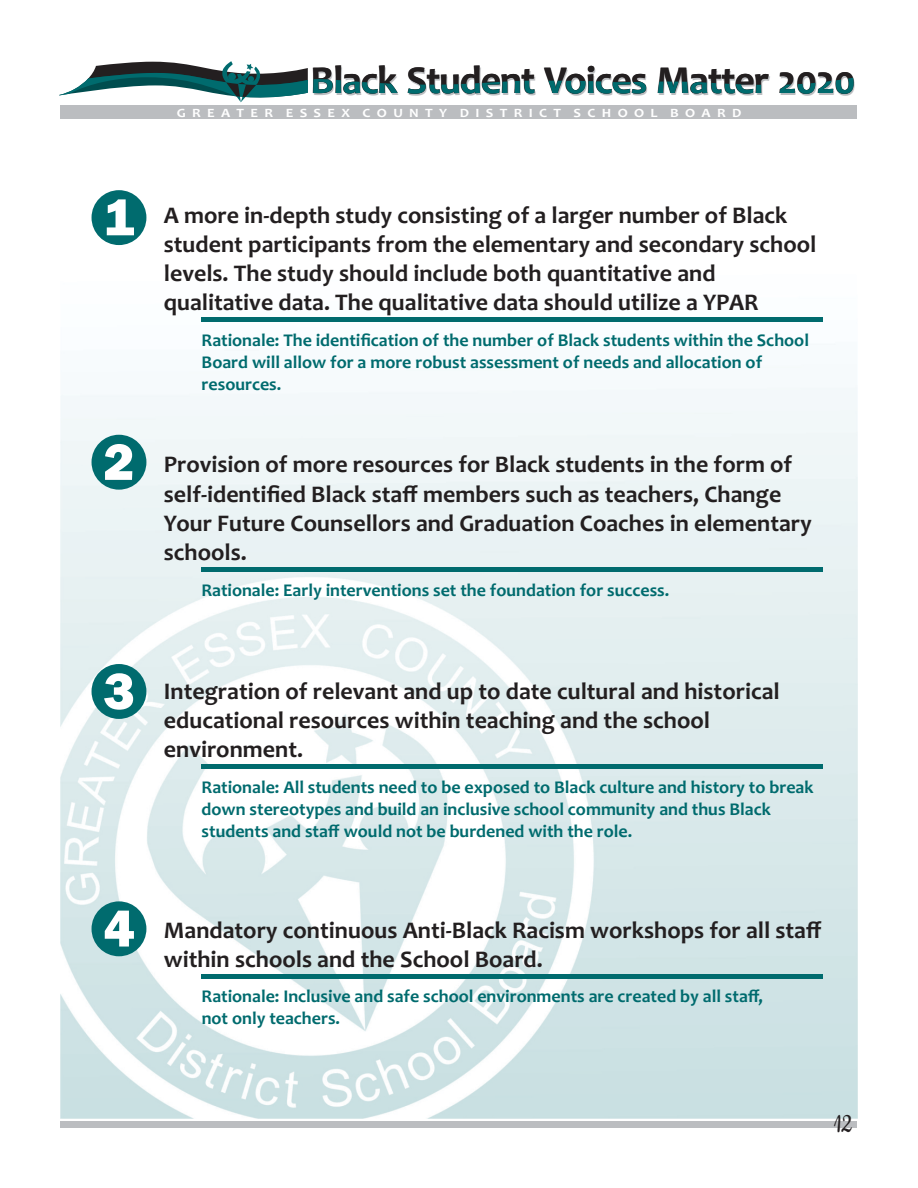
<style>
.page{position:relative;width:918px;height:1188px;background:#fff}
.page>*{position:absolute;margin:0;border:0;box-sizing:border-box;transform-origin:0 0}
.t1{font:800 53.1px "Franklin Gothic";color:#fff}
.t2{font:700 39.75px "Candara";letter-spacing:-.025em;color:#231f20}
.t3{font:30.75px "Cookie";color:#231f20;scale:.84 1}
.t4{font:700 24px/29.2px "Candara";color:#231f20}
.t5{font:700 18px/21.9px "Candara";color:#006b6e}
.t6{font:700 12.75px "Candara";color:#fff;scale:1.14 1}
</style>
<div class="page">
<img style="left:61px;top:190px;width:797px;height:928px">
<svg style="left:59px;top:61px;width:795px;height:41px"></svg>
<div style="left:60px;top:106px;width:797px;height:13px;background:#bbbdc0"></div>
<div style="left:61px;top:1121px;width:796px;height:6px;background:#bbbdc0"></div>
<hr style="left:201px;top:318px;width:621px;height:4px;background:#006b6e">
<hr style="left:201px;top:568px;width:621px;height:4px;background:#006b6e">
<hr style="left:201px;top:765px;width:621px;height:4px;background:#006b6e">
<hr style="left:201px;top:975px;width:621px;height:4px;background:#006b6e">
<div style="left:92px;top:190px;width:54px;height:55px;background:#006b6e;border-radius:50%"></div>
<div style="left:92px;top:435px;width:54px;height:55px;background:#006b6e;border-radius:50%"></div>
<div style="left:92px;top:664px;width:54px;height:55px;background:#006b6e;border-radius:50%"></div>
<div style="left:92px;top:901px;width:54px;height:55px;background:#006b6e;border-radius:50%"></div>
<h2 class="t2" style="left:310px;top:64px;width:547px">Black Student Voices Matter 2020</h2>
<p class="t6" style="left:177px;top:107px;width:497px">G R E A T E R E S S E X C O U N T Y D I S T R I C T S C H O O L B O A R D</p>
<h1 class="t1" style="left:103px;top:198px;width:33px">1</h1>
<h1 class="t1" style="left:103px;top:443px;width:33px">2</h1>
<h1 class="t1" style="left:103px;top:672px;width:33px">3</h1>
<h1 class="t1" style="left:103px;top:909px;width:33px">4</h1>
<p class="t4" style="left:164px;top:203px;width:654px">A more in-depth study consisting of a larger number of Black student participants from the elementary and secondary school levels. The study should include both quantitative and qualitative data. The qualitative data should utilize a YPAR</p>
<p class="t5" style="left:202px;top:331px;width:609px">Rationale: The identification of the number of Black students within the School<br>Board will allow for a more robust assessment of needs and allocation of resources.</p>
<p class="t4" style="left:164px;top:452px;width:649px">Provision of more resources for Black students in the form of self-identified Black staff members such as teachers, Change Your Future Counsellors and Graduation Coaches in elementary schools.</p>
<p class="t5" style="left:201px;top:581px;width:469px">Rationale: Early interventions set the foundation for success.</p>
<p class="t4" style="left:164px;top:679px;width:617px">Integration of relevant and up to date cultural and historical educational resources within teaching and the school environment.</p>
<p class="t5" style="left:202px;top:778px;width:613px">Rationale: All students need to be exposed to Black culture and history to break down stereotypes and build an inclusive school community and thus Black students and staff would not be burdened with the role.</p>
<p class="t4" style="left:164px;top:918px;width:659px">Mandatory continuous Anti-Black Racism workshops for all staff within schools and the School Board.</p>
<p class="t5" style="left:202px;top:987px;width:563px">Rationale: Inclusive and safe school environments are created by all staff, not only teachers.</p>
<p class="t3" style="left:833px;top:1108px;width:24px">12</p>
</div>
